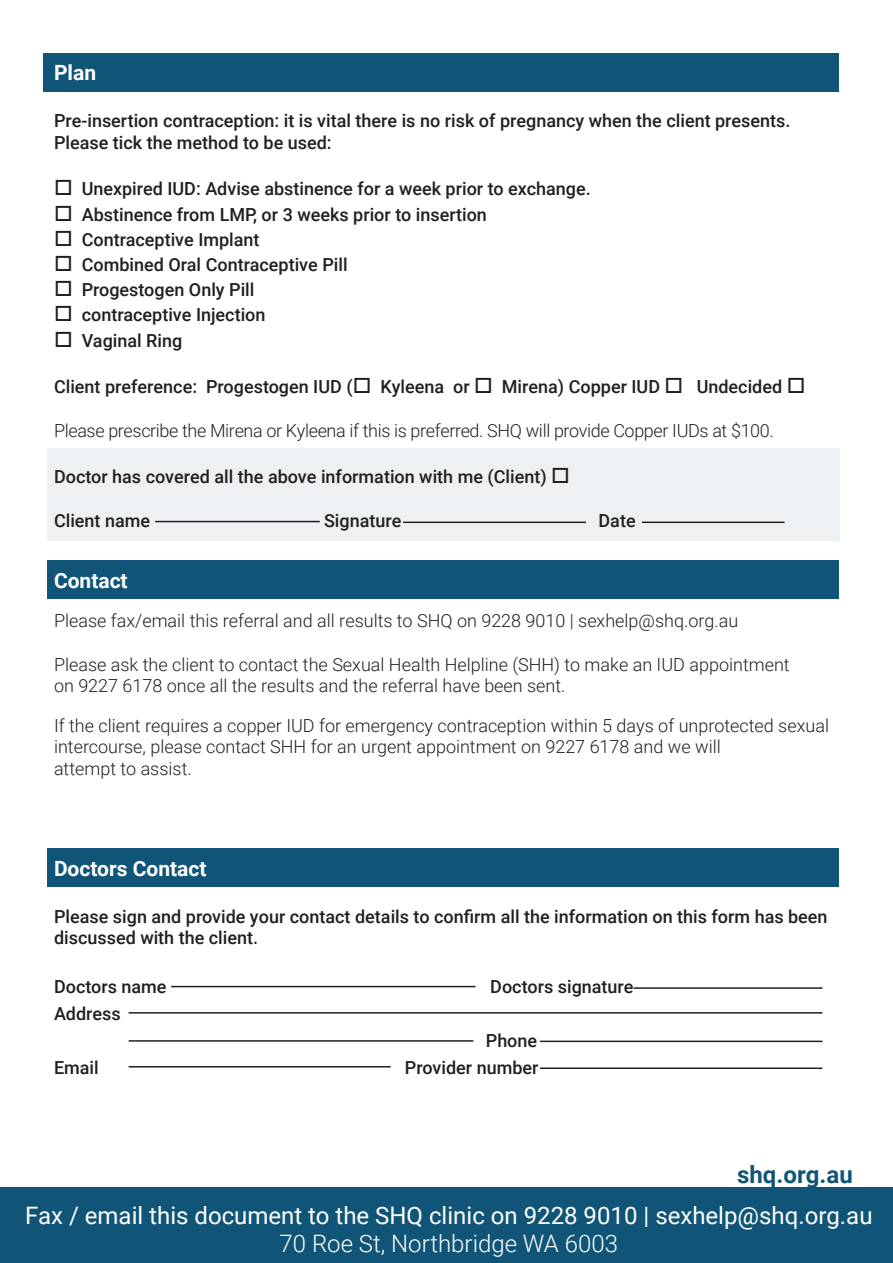
<style>
.page{position:relative;width:893px;height:1263px;background:#fff}
.page>*{position:absolute;margin:0;border:0;box-sizing:border-box;transform-origin:0 0}
.t1{font:24px "Roboto";color:#fff}
.t2{font:300 24px "Roboto";color:#fff}
.t3{font:700 24px "Roboto";color:#105577}
.t4{font:700 21px "Roboto";color:#fff}
.t5{font:500 18px/21.6px "Roboto";color:#231f20}
.t6{font:300 18px/21.6px "Roboto";color:#231f20}
.t7{font:300 18px "Roboto";letter-spacing:-.02em;color:#231f20}
</style>
<div class="page">
<div style="left:48px;top:449px;width:792px;height:92px;background:#eef1f4"></div>
<div style="left:47px;top:848px;width:792px;height:38px;background:#105577"></div>
<div style="left:47px;top:560px;width:792px;height:38px;background:#105577"></div>
<div style="left:43px;top:53px;width:796px;height:38px;background:#105577"></div>
<hr style="left:155px;top:521px;width:165px;height:1px;background:#231f20">
<hr style="left:403px;top:521px;width:183px;height:2px;background:#231f20">
<hr style="left:642px;top:521px;width:142px;height:2px;background:#231f20">
<div style="left:0;top:1188px;width:893px;height:75px;background:#105577"></div>
<hr style="left:171px;top:986px;width:305px;height:1px;background:#231f20">
<hr style="left:129px;top:1012px;width:693px;height:1px;background:#231f20">
<hr style="left:129px;top:1066px;width:262px;height:1px;background:#231f20">
<hr style="left:129px;top:1040px;width:344px;height:2px;background:#231f20">
<hr style="left:540px;top:1040px;width:282px;height:2px;background:#231f20">
<hr style="left:540px;top:1067px;width:282px;height:2px;background:#231f20">
<hr style="left:634px;top:987px;width:188px;height:2px;background:#231f20">
<p class="t4" style="left:54px;top:58px;width:44px">Plan</p>
<p class="t5" style="left:54px;top:109px;width:738px">Pre-insertion contraception: it is vital there is no risk of pregnancy when the client presents.</p>
<p class="t5" style="left:54px;top:131px;width:279px">Please tick the method to be used:</p>
<p class="t5" style="left:54px;top:177px;width:538px">□ Unexpired IUD: Advise abstinence for a week prior to exchange.</p>
<p class="t5" style="left:54px;top:203px;width:434px">□ Abstinence from LMP, or 3 weeks prior to insertion</p>
<p class="t5" style="left:54px;top:228px;width:207px">□ Contraceptive Implant</p>
<p class="t5" style="left:54px;top:253px;width:295px">□ Combined Oral Contraceptive Pill</p>
<p class="t5" style="left:54px;top:278px;width:202px">□ Progestogen Only Pill</p>
<p class="t5" style="left:54px;top:303px;width:213px">□ contraceptive Injection</p>
<p class="t5" style="left:54px;top:329px;width:130px">□ Vaginal Ring</p>
<p class="t5" style="left:54px;top:375px;width:753px">Client preference: Progestogen IUD (□ Kyleena or □ Mirena) Copper IUD □ Undecided □</p>
<p class="t7" style="left:54px;top:418px;width:721px">Please prescribe the Mirena or Kyleena if this is preferred. SHQ will provide Copper IUDs at $100.</p>
<p class="t5" style="left:54px;top:465px;width:517px">Doctor has covered all the above information with me (Client) □</p>
<p class="t5" style="left:54px;top:509px;width:98px">Client name</p>
<p class="t5" style="left:324px;top:509px;width:79px">Signature</p>
<p class="t5" style="left:598px;top:509px;width:39px">Date</p>
<p class="t4" style="left:54px;top:566px;width:75px">Contact</p>
<p class="t6" style="left:54px;top:609px;width:686px">Please fax/email this referral and all results to SHQ on 9228 9010 | sexhelp@shq.org.au</p>
<p class="t6" style="left:54px;top:653px;width:737px">Please ask the client to contact the Sexual Health Helpline (SHH) to make an IUD appointment</p>
<p class="t6" style="left:54px;top:674px;width:513px">on 9227 6178 once all the results and the referral have been sent.</p>
<p class="t6" style="left:54px;top:714px;width:776px">If the client requires a copper IUD for emergency contraception within 5 days of unprotected sexual intercourse, please contact SHH for an urgent appointment on 9227 6178 and we will<br>attempt to assist.</p>
<p class="t4" style="left:54px;top:853px;width:154px">Doctors Contact</p>
<p class="t5" style="left:54px;top:905px;width:775px">Please sign and provide your contact details to confirm all the information on this form has been discussed with the client.</p>
<p class="t5" style="left:54px;top:975px;width:114px">Doctors name</p>
<p class="t5" style="left:490px;top:975px;width:145px">Doctors signature</p>
<p class="t5" style="left:54px;top:1002px;width:68px">Address</p>
<p class="t5" style="left:486px;top:1029px;width:53px">Phone</p>
<p class="t5" style="left:54px;top:1056px;width:46px">Email</p>
<p class="t5" style="left:405px;top:1056px;width:135px">Provider number</p>
<p class="t3" style="left:737px;top:1158px;width:117px">shq.org.au</p>
<p class="t1" style="left:25px;top:1198px;width:849px">Fax / email this document to the SHQ clinic on 9228 9010 | sexhelp@shq.org.au</p>
<p class="t2" style="left:280px;top:1227px;width:340px">70 Roe St, Northbridge WA 6003</p>
</div>
